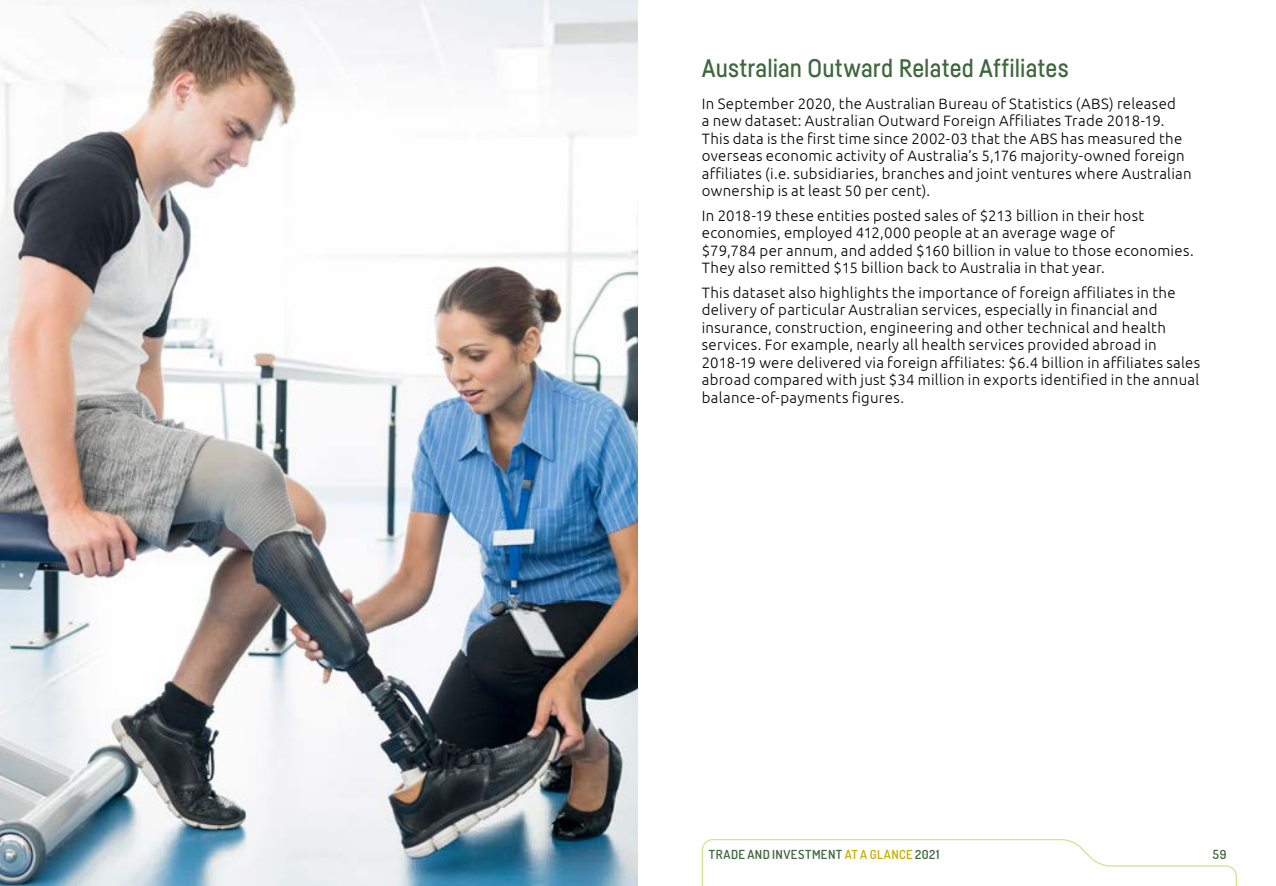
<style>
.page{position:relative;width:1276px;height:886px;background:#fff}
.page>*{position:absolute;margin:0;border:0;box-sizing:border-box;transform-origin:0 0}
.B_-_Heading{font:500 25px "Fabrikat";letter-spacing:.005em;color:#3e683d}
.t1{font:300 15px/17.5px "Ubuntu";letter-spacing:.02em;color:#000}
.t2{font:600 12.5px "Dosis";letter-spacing:.04em;color:#3e683d}
.s1{color:#c3b100}
</style>
<div class="page">
<svg style="left:701px;top:839px;width:536px;height:47px"></svg>
<img style="left:0;top:0;width:638px;height:886px">
<p class="B_-_Heading" style="left:702px;top:53px;width:368px">Australian Outward Related Affiliates</p>
<p class="t1" style="left:702px;top:94px;width:491px">In September 2020, the Australian Bureau of Statistics (ABS) released<br>a new dataset: Australian Outward Foreign Affiliates Trade 2018-19.<br>This data is the first time since 2002-03 that the ABS has measured the overseas economic activity of Australia’s 5,176 majority-owned foreign affiliates (i.e. subsidiaries, branches and joint ventures where Australian ownership is at least 50 per cent).</p>
<p class="t1" style="left:702px;top:206px;width:493px">In 2018-19 these entities posted sales of $213 billion in their host economies, employed 412,000 people at an average wage of<br>$79,784 per annum, and added $160 billion in value to those economies.<br>They also remitted $15 billion back to Australia in that year.</p>
<p class="t1" style="left:702px;top:283px;width:500px">This dataset also highlights the importance of foreign affiliates in the delivery of particular Australian services, especially in financial and insurance, construction, engineering and other technical and health services. For example, nearly all health services provided abroad in 2018-19 were delivered via foreign affiliates: $6.4 billion in affiliates sales abroad compared with just $34 million in exports identified in the annual balance-of-payments figures.</p>
<p class="t2" style="left:709px;top:846px;width:232px">TRADE AND INVESTMENT <span class="s1">AT A GLANCE</span> 2021</p>
<p class="t2" style="left:1212px;top:846px;width:15px">59</p>
</div>
